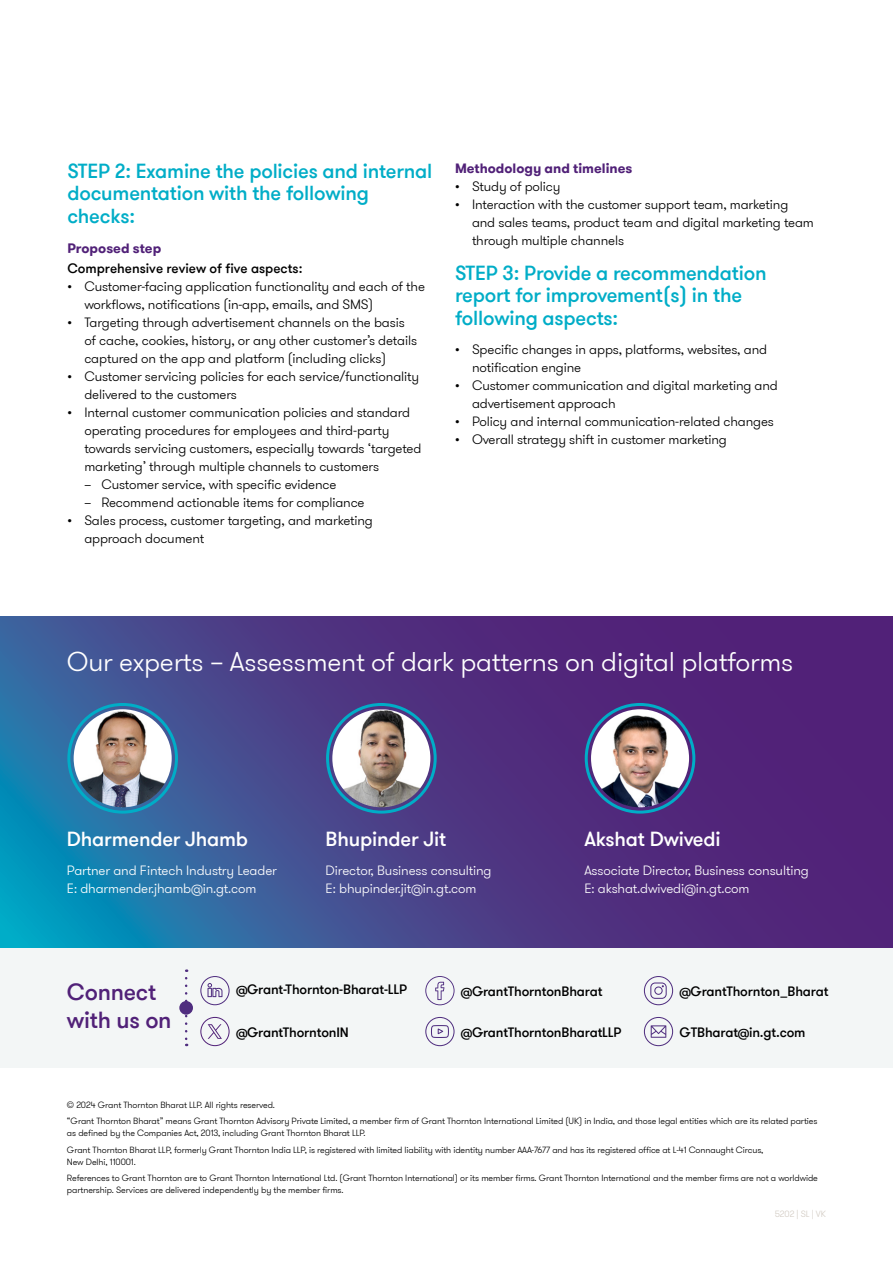
<style>
.page{position:relative;width:893px;height:1263px;background:#fff}
.page>*{position:absolute;margin:0;border:0;box-sizing:border-box;transform-origin:0 0}
._03_Headline_three_Light_18pt{font:300 27px "GT Walsheim Pro";letter-spacing:-.01em;color:#fff}
._04_Headline_four_Medium_13_5pt{font:500 23.25px/27.9px "GT Walsheim Pro";letter-spacing:-.01em;color:#512178}
._04_Headline_four_Medium_13_5pt-2{font:500 20.25px/22.5px "GT Walsheim Pro";letter-spacing:-.01em;color:#00adc7}
._04_Headline_four_Medium_13_5pt-3{font:500 20.25px "GT Walsheim Pro";letter-spacing:-.01em;color:#fff}
.t1{font:300 13.5px/18px "GT Walsheim Pro";letter-spacing:-.01em;color:#000}
._11_Body_text{font:300 13.5px "GT Walsheim Pro";letter-spacing:-.01em;color:#fff}
._05_Subheading_one_Bold_9pt{font:500 13.5px "GT Walsheim Pro";letter-spacing:-.01em;color:#000}
._12_Body_head_02{font:700 13.5px "GT Walsheim Pro";color:#512178}
._12_Body_head_02-2{font:500 13.5px "GT Walsheim Pro";color:#000}
.fine_print___text{font:300 9px/12px "GT Walsheim Pro";letter-spacing:-.01em;color:#000}
.fine_print___text-2{font:300 9px "GT Walsheim Pro";letter-spacing:-.01em;color:#d2cbc3}
.s1{font-family:"Myriad Pro";font-weight:400}
</style>
<div class="page">
<svg style="left:0;top:617px;width:893px;height:331px;background:#444189"></svg>
<div style="left:0;top:948px;width:893px;height:119px;background:#f3f6f6"></div>
<svg style="left:185px;top:978px;width:2px;height:68px"></svg>
<div style="left:179px;top:1001px;width:14px;height:14px;background:#4f2d7f;border-radius:50%"></div>
<svg style="left:200px;top:976px;width:30px;height:29px"></svg>
<svg style="left:644px;top:976px;width:29px;height:29px"></svg>
<svg style="left:425px;top:976px;width:30px;height:29px"></svg>
<svg style="left:425px;top:1017px;width:30px;height:29px"></svg>
<svg style="left:644px;top:1017px;width:29px;height:29px"></svg>
<svg style="left:200px;top:1017px;width:30px;height:29px"></svg>
<div style="left:67px;top:703px;width:111px;height:111px;border:3px solid #00adc7;border-radius:50%"></div>
<div style="left:326px;top:703px;width:111px;height:111px;border:3px solid #00adc7;border-radius:50%"></div>
<div style="left:585px;top:703px;width:110px;height:111px;border:3px solid #00adc7;border-radius:50%"></div>
<img style="left:74px;top:709px;width:98px;height:98px;border-radius:49px">
<img style="left:332px;top:709px;width:98px;height:98px;border-radius:48px">
<img style="left:591px;top:709px;width:98px;height:98px;border-radius:49px">
<p class="_04_Headline_four_Medium_13_5pt-2" style="left:67px;top:160px;width:366px">STEP 2: Examine the policies and internal documentation with the following checks:</p>
<p class="_12_Body_head_02" style="left:67px;top:240px;width:95px">Proposed step</p>
<p class="_12_Body_head_02-2" style="left:67px;top:260px;width:237px">Comprehensive review of five aspects:</p>
<p class="t1" style="left:84px;top:278px;width:342px;text-indent:-17px">• Customer-facing application functionality and each of the workflows, notifications (in-app, emails, and SMS)</p>
<p class="t1" style="left:84px;top:314px;width:334px;text-indent:-17px">• Targeting through advertisement channels on the basis of cache, cookies, history, or any other customer’s details captured on the app and platform (including clicks)</p>
<p class="t1" style="left:84px;top:368px;width:336px;text-indent:-17px">• Customer servicing policies for each service/functionality delivered to the customers</p>
<p class="t1" style="left:84px;top:404px;width:339px;text-indent:-17px">• Internal customer communication policies and standard operating procedures for employees and third-party towards servicing customers, especially towards ‘targeted marketing’ through multiple channels to customers</p>
<p class="t1" style="left:84px;top:476px;width:254px"><span class="s1">–</span> Customer service, with specific evidence</p>
<p class="t1" style="left:84px;top:494px;width:282px"><span class="s1">–</span> Recommend actionable items for compliance</p>
<p class="t1" style="left:84px;top:512px;width:290px;text-indent:-17px">• Sales process, customer targeting, and marketing approach document</p>
<p class="_12_Body_head_02" style="left:455px;top:159px;width:179px">Methodology and timelines</p>
<p class="t1" style="left:455px;top:177px;width:107px">• Study of policy</p>
<p class="t1" style="left:472px;top:195px;width:343px;text-indent:-17px">• Interaction with the customer support team, marketing and sales teams, product team and digital marketing team through multiple channels</p>
<p class="_04_Headline_four_Medium_13_5pt-2" style="left:455px;top:262px;width:313px">STEP 3: Provide a recommendation report for improvement(s) in the following aspects:</p>
<p class="t1" style="left:472px;top:341px;width:297px;text-indent:-17px">• Specific changes in apps, platforms, websites, and notification engine</p>
<p class="t1" style="left:472px;top:377px;width:307px;text-indent:-17px">• Customer communication and digital marketing and advertisement approach</p>
<p class="t1" style="left:455px;top:413px;width:320px">• Policy and internal communication-related changes</p>
<p class="t1" style="left:455px;top:431px;width:273px">• Overall strategy shift in customer marketing</p>
<p class="_03_Headline_three_Light_18pt" style="left:67px;top:644px;width:728px">Our experts – Assessment of dark patterns on digital platforms</p>
<p class="_04_Headline_four_Medium_13_5pt-3" style="left:67px;top:826px;width:183px">Dharmender Jhamb</p>
<p class="_11_Body_text" style="left:67px;top:862px;width:211px">Partner and Fintech Industry Leader</p>
<p class="_11_Body_text" style="left:67px;top:880px;width:191px">E: dharmender.jhamb@in.gt.com</p>
<p class="_04_Headline_four_Medium_13_5pt-3" style="left:326px;top:826px;width:122px">Bhupinder Jit</p>
<p class="_11_Body_text" style="left:326px;top:862px;width:167px">Director, Business consulting</p>
<p class="_11_Body_text" style="left:326px;top:880px;width:152px">E: bhupinder.jit@in.gt.com</p>
<p class="_04_Headline_four_Medium_13_5pt-3" style="left:584px;top:826px;width:138px">Akshat Dwivedi</p>
<p class="_11_Body_text" style="left:584px;top:862px;width:226px">Associate Director, Business consulting</p>
<p class="_11_Body_text" style="left:584px;top:880px;width:167px">E: akshat.dwivedi@in.gt.com</p>
<p class="_04_Headline_four_Medium_13_5pt" style="left:67px;top:978px;width:106px">Connect with us on</p>
<p class="_05_Subheading_one_Bold_9pt" style="left:236px;top:981px;width:173px">@Grant-Thornton-Bharat-LLP</p>
<p class="_05_Subheading_one_Bold_9pt" style="left:461px;top:982px;width:143px">@GrantThorntonBharat</p>
<p class="_05_Subheading_one_Bold_9pt" style="left:679px;top:982px;width:150px">@GrantThornton_Bharat</p>
<p class="_05_Subheading_one_Bold_9pt" style="left:236px;top:1023px;width:114px">@GrantThorntonIN</p>
<p class="_05_Subheading_one_Bold_9pt" style="left:461px;top:1023px;width:162px">@GrantThorntonBharatLLP</p>
<p class="_05_Subheading_one_Bold_9pt" style="left:679px;top:1023px;width:128px">GTBharat@in.gt.com</p>
<p class="fine_print___text" style="left:67px;top:1099px;width:210px">© 2024 Grant Thornton Bharat LLP. All rights reserved.</p>
<p class="fine_print___text" style="left:67px;top:1115px;width:752px">“Grant Thornton Bharat” means Grant Thornton Advisory Private Limited, a member firm of Grant Thornton International Limited (UK) in India, and those legal entities which are its related parties as defined by the Companies Act, 2013, including Grant Thornton Bharat LLP.</p>
<p class="fine_print___text" style="left:67px;top:1144px;width:698px">Grant Thornton Bharat LLP, formerly Grant Thornton India LLP, is registered with limited liability with identity number AAA-7677 and has its registered office at L-41 Connaught Circus,<br>New Delhi, 110001.</p>
<p class="fine_print___text" style="left:67px;top:1172px;width:752px">References to Grant Thornton are to Grant Thornton International Ltd. (Grant Thornton International) or its member firms. Grant Thornton International and the member firms are not a worldwide partnership. Services are delivered independently by the member firms.</p>
<p class="fine_print___text-2" style="left:775px;top:1208px;width:53px">5202 | SL | VK</p>
</div>
